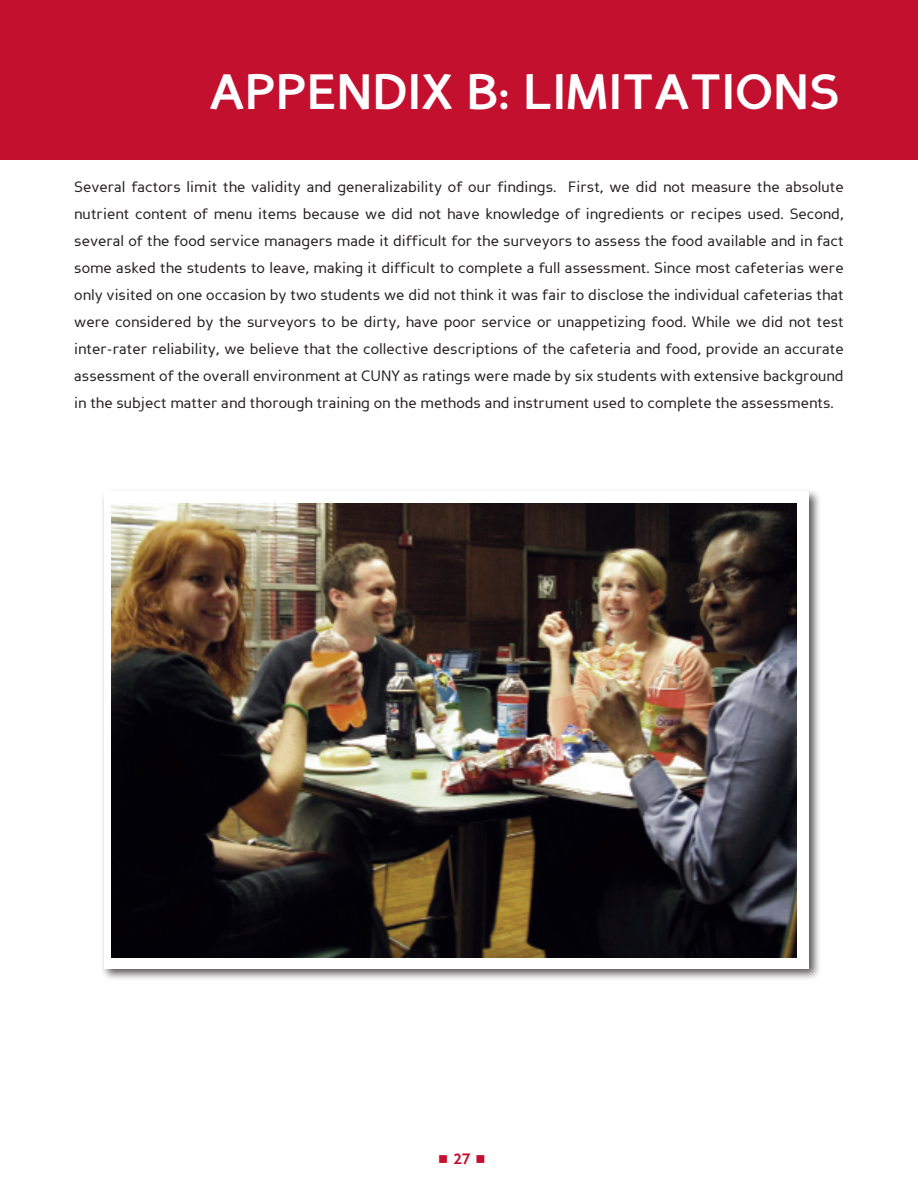
<style>
.page{position:relative;width:918px;height:1188px;background:#fff}
.page>*{position:absolute;margin:0;border:0;box-sizing:border-box;transform-origin:0 0}
.t1{font:700 49.5px "Perspective Sans";color:#fff}
.t2{font:15px/27px "Perspective Sans";color:#231f20;text-align:justify}
.t3{font:15px "London Two";color:#c3102f}
</style>
<div class="page">
<div style="left:0;top:0;width:918px;height:160px;background:#c3102f"></div>
<div style="left:101px;top:488px;width:721px;height:494px;background:#231f20;opacity:.75"></div>
<div style="left:104px;top:491px;width:705px;height:477px;background:#fff"></div>
<img style="left:111px;top:504px;width:686px;height:454px">
<h1 class="t1" style="left:209px;top:63px;width:33px">APP</h1>
<h1 class="t1" style="left:307px;top:63px;width:535px">ENDIX B: LIMITATIONS</h1>
<p class="t2" style="left:74px;top:174px;width:771px">Several factors limit the validity and generalizability of our findings. First, we did not measure the absolute nutrient content of menu items because we did not have knowledge of ingredients or recipes used. Second, several of the food service managers made it difficult for the surveyors to assess the food available and in fact some asked the students to leave, making it difficult to complete a full assessment. Since most cafeterias were only visited on one occasion by two students we did not think it was fair to disclose the individual cafeterias that were considered by the surveyors to be dirty, have poor service or unappetizing food. While we did not test inter-rater reliability, we believe that the collective descriptions of the cafeteria and food, provide an accurate assessment of the overall environment at CUNY as ratings were made by six students with extensive background in the subject matter and thorough training on the methods and instrument used to complete the assessments.</p>
<p class="t3" style="left:438px;top:1150px;width:49px">■ 27 ■</p>
</div>
